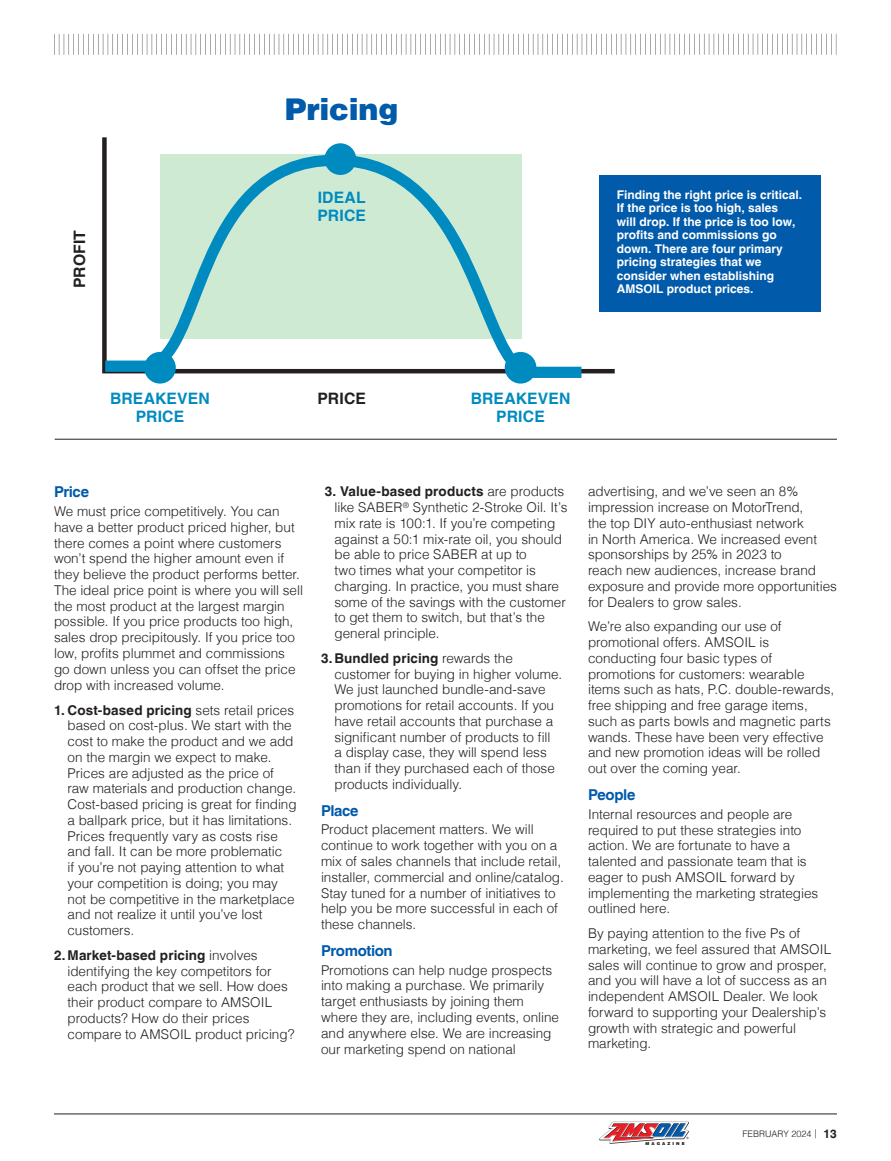
<style>
.page{position:relative;width:891px;height:1161px;background:#fff}
.page>*{position:absolute;margin:0;border:0;box-sizing:border-box;transform-origin:0 0}
.t1{font:900 30px "Helvetica LT";letter-spacing:-.005em;color:#015aaa}
.ArticleAuthor{font:700 15.75px/18px "Helvetica LT";letter-spacing:.01em;color:#008bc0;text-align:center}
.ArticleAuthor-2{font:700 15.75px "Helvetica LT";letter-spacing:.005em;color:#231f20}
.BlueSubhead{font:700 15px "Helvetica LT";letter-spacing:-.025em;color:#015aaa}
.BodyCopy{font:300 13.5px/15.8px "Helvetica LT";color:#231f20}
.t2{font:700 12px/13.5px "Helvetica LT";color:#fff}
.t3{font:300 9px "Helvetica LT";color:#231f20}
.t4{font:900 4.2px "Helvetica LT";letter-spacing:.5em;color:#231f20}
.s1{font-weight:700}
.s2{font-weight:700;font-size:12px}
</style>
<div class="page">
<hr style="left:54px;top:1114px;width:783px;height:1px;background:#231f20">
<svg style="left:599px;top:1121px;width:90px;height:23px"></svg>
<svg style="left:54px;top:34px;width:782px;height:21px"></svg>
<div style="left:599px;top:175px;width:222px;height:136px;background:#015aaa"></div>
<hr style="left:55px;top:439px;width:782px;height:1px;background:#231f20">
<div style="left:325px;top:143px;width:31px;height:32px;background:#008bc0;border-radius:50%"></div>
<svg style="left:102px;top:149px;width:491px;height:235px"></svg>
<p class="ArticleAuthor-2" style="left:70px;top:288px;width:60px;rotate:-90deg">PROFIT</p>
<p class="t1" style="left:285px;top:90px;width:115px">Pricing</p>
<p class="ArticleAuthor" style="left:317px;top:188px;width:50px;text-align:left">IDEAL<br>PRICE</p>
<p class="t2" style="left:617px;top:188px;width:187px">Finding the right price is critical.<br>If the price is too high, sales<br>will drop. If the price is too low, profits and commissions go down. There are four primary pricing strategies that we consider when establishing<br>AMSOIL product prices.</p>
<p class="ArticleAuthor-2" style="left:317px;top:388px;width:50px">PRICE</p>
<p class="ArticleAuthor" style="left:110px;top:389px;width:101px">BREAKEVEN<br>PRICE</p>
<p class="ArticleAuthor" style="left:471px;top:389px;width:101px">BREAKEVEN<br>PRICE</p>
<p class="BlueSubhead" style="left:54px;top:483px;width:37px">Price</p>
<p class="BodyCopy" style="left:54px;top:503px;width:250px">We must price competitively. You can have a better product priced higher, but there comes a point where customers won’t spend the higher amount even if they believe the product performs better.<br>The ideal price point is where you will sell the most product at the largest margin possible. If you price products too high, sales drop precipitously. If you price too low, profits plummet and commissions go down unless you can offset the price drop with increased volume.</p>
<p class="BodyCopy" style="left:67px;top:702px;width:231px;text-indent:-13px"><span class="s1">1. Cost-based pricing</span> sets retail prices based on cost-plus. We start with the cost to make the product and we add on the margin we expect to make.<br>Prices are adjusted as the price of raw materials and production change.<br>Cost-based pricing is great for finding a ballpark price, but it has limitations.<br>Prices frequently vary as costs rise and fall. It can be more problematic<br>if you’re not paying attention to what your competition is doing; you may not be competitive in the marketplace and not realize it until you’ve lost customers.</p>
<p class="BodyCopy" style="left:68px;top:947px;width:228px;text-indent:-14px"><span class="s1">2.Market-based pricing</span> involves identifying the key competitors for each product that we sell. How does their product compare to AMSOIL products? How do their prices compare to AMSOIL product pricing?</p>
<p class="BodyCopy" style="left:335px;top:483px;width:235px;text-indent:-10px"><span class="s1">3. Value-based products</span> are products like SABER<sup>®</sup> Synthetic 2-Stroke Oil. It’s mix rate is 100:1. If you’re competing against a 50:1 mix-rate oil, you should be able to price SABER at up to<br>two times what your competitor is charging. In practice, you must share some of the savings with the customer to get them to switch, but that’s the general principle.</p>
<p class="BodyCopy" style="left:334px;top:650px;width:229px;text-indent:-13px"><span class="s1">3. Bundled pricing</span> rewards the customer for buying in higher volume.<br>We just launched bundle-and-save promotions for retail accounts. If you have retail accounts that purchase a significant number of products to fill<br>a display case, they will spend less than if they purchased each of those products individually.</p>
<p class="BlueSubhead" style="left:321px;top:801px;width:39px">Place</p>
<p class="BodyCopy" style="left:321px;top:822px;width:244px">Product placement matters. We will continue to work together with you on a mix of sales channels that include retail, installer, commercial and online/catalog.<br>Stay tuned for a number of initiatives to help you be more successful in each of these channels.</p>
<p class="BlueSubhead" style="left:321px;top:942px;width:73px">Promotion</p>
<p class="BodyCopy" style="left:321px;top:962px;width:240px">Promotions can help nudge prospects into making a purchase. We primarily target enthusiasts by joining them where they are, including events, online and anywhere else. We are increasing our marketing spend on national</p>
<p class="BodyCopy" style="left:588px;top:483px;width:251px">advertising, and we’ve seen an 8% impression increase on MotorTrend,<br>the top DIY auto-enthusiast network<br>in North America. We increased event sponsorships by 25% in 2023 to<br>reach new audiences, increase brand exposure and provide more opportunities for Dealers to grow sales.</p>
<p class="BodyCopy" style="left:588px;top:619px;width:248px">We’re also expanding our use of promotional offers. AMSOIL is conducting four basic types of promotions for customers: wearable items such as hats, P.C. double-rewards, free shipping and free garage items, such as parts bowls and magnetic parts wands. These have been very effective and new promotion ideas will be rolled out over the coming year.</p>
<p class="BlueSubhead" style="left:588px;top:786px;width:49px">People</p>
<p class="BodyCopy" style="left:588px;top:806px;width:232px">Internal resources and people are required to put these strategies into action. We are fortunate to have a talented and passionate team that is eager to push AMSOIL forward by implementing the marketing strategies outlined here.</p>
<p class="BodyCopy" style="left:588px;top:925px;width:245px">By paying attention to the five Ps of marketing, we feel assured that AMSOIL sales will continue to grow and prosper, and you will have a lot of success as an independent AMSOIL Dealer. We look forward to supporting your Dealership’s growth with strategic and powerful marketing.</p>
<p class="t4" style="left:645px;top:1141px;width:41px">MAGAZINE</p>
<p class="t3" style="left:743px;top:1128px;width:96px">FEBRUARY 2024 | <span class="s2">13</span></p>
</div>
